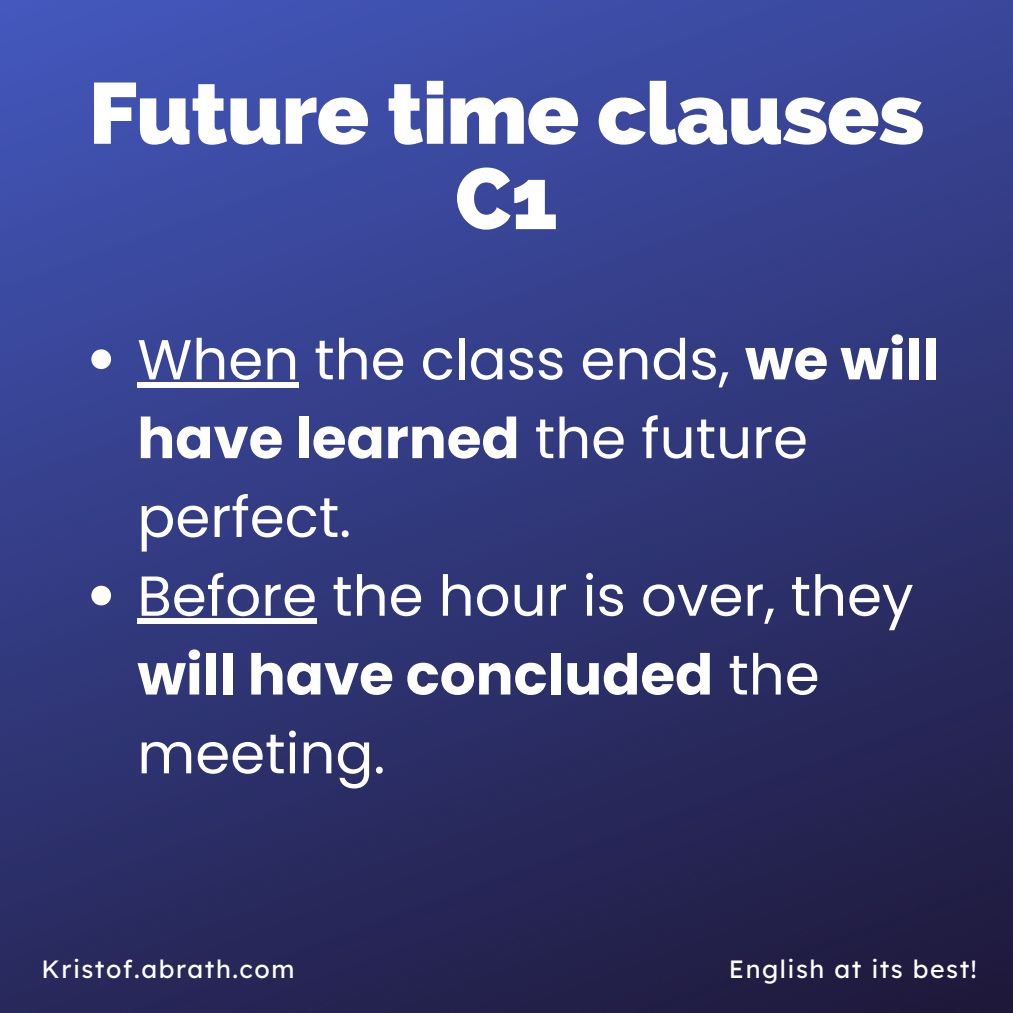
<style>
.page{position:relative;width:1013px;height:1013px;background:#fff}
.page>*{position:absolute;margin:0;border:0;box-sizing:border-box;transform-origin:0 0}
.t1{font:800 86.25px/85.2px "Raleway";letter-spacing:-.01em;color:#fff;text-align:center}
.t2{font:56.25px/78.8px "Poppins";color:#fff}
.t3{font:25px "Lexend Deca";letter-spacing:.06em;color:#fff}
.s1{font-weight:700}
</style>
<div class="page">
<img style="left:0;top:0;width:1012px;height:1012px">
<svg style="left:91px;top:349px;width:20px;height:20px"></svg>
<div style="left:137px;top:382px;width:162px;height:6px;background:#fff"></div>
<svg style="left:91px;top:585px;width:20px;height:20px"></svg>
<div style="left:137px;top:618px;width:180px;height:6px;background:#fff"></div>
<h1 class="t1" style="left:89px;top:71px;width:837px">Future time clauses<br>C1</h1>
<p class="t2" style="left:137px;top:320px;width:803px">When the class ends, <span class="s1">we will have learned</span> the future perfect.<br>Before the hour is over, they <span class="s1">will have concluded</span> the meeting.</p>
<p class="t3" style="left:42px;top:953px;width:254px">Kristof.abrath.com</p>
<p class="t3" style="left:729px;top:953px;width:249px">English at its best!</p>
</div>
